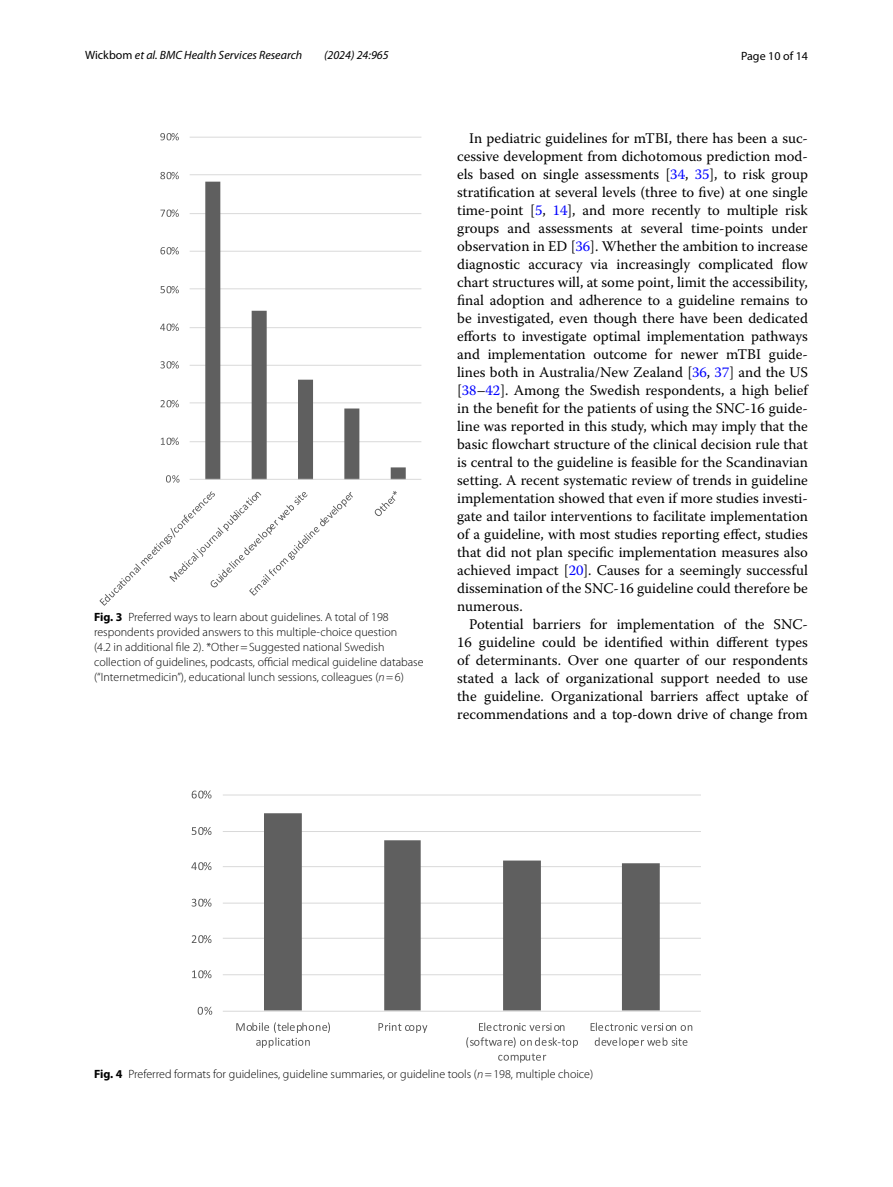
<style>
.page{position:relative;width:893px;height:1187px;background:#fff}
.page>*{position:absolute;margin:0;border:0;box-sizing:border-box;transform-origin:0 0}
.t1{font:14.7px/18px "Warnock Pro";color:#000;text-align:justify}
.t2{font:300 12px/15px "Myriad Pro";color:#000}
.t3{font:italic 12px "Myriad Pro";color:#000}
.t4{font:12px "Myriad Pro";color:#000}
.s1{font-style:normal}
.s2{font-weight:700}
.s3{font-style:italic}
.s4{color:#00f}
</style>
<div class="page">
<hr style="left:190px;top:441px;width:231px;height:1px;background:#d9d9d9">
<hr style="left:190px;top:402px;width:231px;height:1px;background:#d9d9d9">
<hr style="left:190px;top:365px;width:231px;height:1px;background:#d9d9d9">
<hr style="left:190px;top:327px;width:231px;height:1px;background:#d9d9d9">
<hr style="left:190px;top:288px;width:231px;height:1px;background:#d9d9d9">
<hr style="left:190px;top:251px;width:231px;height:1px;background:#d9d9d9">
<hr style="left:190px;top:213px;width:231px;height:1px;background:#d9d9d9">
<hr style="left:190px;top:174px;width:231px;height:1px;background:#d9d9d9">
<hr style="left:190px;top:137px;width:231px;height:1px;background:#d9d9d9">
<svg style="left:205px;top:182px;width:201px;height:297px"></svg>
<hr style="left:190px;top:479px;width:231px;height:1px;background:#d9d9d9">
<svg style="left:166px;top:475px;width:13px;height:7px"></svg>
<svg style="left:161px;top:437px;width:18px;height:8px"></svg>
<svg style="left:160px;top:400px;width:19px;height:7px"></svg>
<svg style="left:160px;top:361px;width:19px;height:7px"></svg>
<svg style="left:160px;top:323px;width:19px;height:8px"></svg>
<svg style="left:160px;top:286px;width:19px;height:7px"></svg>
<svg style="left:160px;top:247px;width:19px;height:7px"></svg>
<svg style="left:160px;top:209px;width:19px;height:8px"></svg>
<svg style="left:160px;top:172px;width:19px;height:7px"></svg>
<svg style="left:160px;top:133px;width:19px;height:7px"></svg>
<svg style="left:99px;top:491px;width:254px;height:114px"></svg>
<svg style="left:375px;top:491px;width:22px;height:25px"></svg>
<hr style="left:223px;top:974px;width:478px;height:1px;background:#d9d9d9">
<hr style="left:223px;top:937px;width:478px;height:1px;background:#d9d9d9">
<hr style="left:223px;top:902px;width:478px;height:1px;background:#d9d9d9">
<hr style="left:223px;top:866px;width:478px;height:1px;background:#d9d9d9">
<hr style="left:223px;top:831px;width:478px;height:1px;background:#d9d9d9">
<hr style="left:223px;top:794px;width:478px;height:1px;background:#d9d9d9">
<svg style="left:264px;top:813px;width:396px;height:197px"></svg>
<hr style="left:223px;top:1010px;width:478px;height:1px;background:#d9d9d9">
<svg style="left:198px;top:1006px;width:14px;height:8px"></svg>
<svg style="left:192px;top:970px;width:19px;height:8px"></svg>
<svg style="left:192px;top:935px;width:19px;height:8px"></svg>
<svg style="left:192px;top:898px;width:19px;height:8px"></svg>
<svg style="left:191px;top:862px;width:20px;height:8px"></svg>
<svg style="left:192px;top:827px;width:19px;height:8px"></svg>
<svg style="left:192px;top:790px;width:19px;height:8px"></svg>
<svg style="left:236px;top:1022px;width:94px;height:25px"></svg>
<svg style="left:378px;top:1023px;width:49px;height:9px"></svg>
<svg style="left:479px;top:1022px;width:85px;height:8px"></svg>
<svg style="left:466px;top:1037px;width:112px;height:10px"></svg>
<svg style="left:498px;top:1053px;width:48px;height:9px"></svg>
<svg style="left:591px;top:1022px;width:101px;height:8px"></svg>
<svg style="left:595px;top:1037px;width:92px;height:10px"></svg>
<p class="t3" style="left:85px;top:48px;width:219px"><span class="s1">Wickbom</span> et al. BMC Health Services Research</p>
<p class="t3" style="left:324px;top:48px;width:66px">(2024) 24:965</p>
<p class="t4" style="left:741px;top:48px;width:68px">Page 10 of 14</p>
<p class="t2" style="left:94px;top:609px;width:331px"><span class="s2">Fig. 3</span> Preferred ways to learn about guidelines. A total of 198 respondents provided answers to this multiple-choice question<br>(4.2 in additional file 2). *Other=Suggested national Swedish collection of guidelines, podcasts, official medical guideline database (“Internetmedicin”), educational lunch sessions, colleagues (<span class="s3">n</span>=6)</p>
<p class="t1" style="left:457px;top:128px;width:352px;text-indent:12px">In pediatric guidelines for mTBI, there has been a suc&shy;cessive development from dichotomous prediction mod&shy;els based on single assessments [<span class="s4">34</span>, <span class="s4">35</span>], to risk group stratification at several levels (three to five) at one single time-point [<span class="s4">5</span>, <span class="s4">14</span>], and more recently to multiple risk groups and assessments at several time-points under observation in ED [<span class="s4">36</span>]. Whether the ambition to increase diagnostic accuracy via increasingly complicated flow chart structures will, at some point, limit the accessibility, final adoption and adherence to a guideline remains to be investigated, even though there have been dedicated efforts to investigate optimal implementation pathways and implementation outcome for newer mTBI guide&shy;lines both in Australia/New Zealand [<span class="s4">36</span>, <span class="s4">37</span>] and the US [<span class="s4">38</span>–<span class="s4">42</span>]. Among the Swedish respondents, a high belief in the benefit for the patients of using the SNC-16 guide&shy;line was reported in this study, which may imply that the basic flowchart structure of the clinical decision rule that is central to the guideline is feasible for the Scandinavian setting. A recent systematic review of trends in guideline implementation showed that even if more studies investi&shy;gate and tailor interventions to facilitate implementation of a guideline, with most studies reporting effect, studies that did not plan specific implementation measures also achieved impact [<span class="s4">20</span>]. Causes for a seemingly successful dissemination of the SNC-16 guideline could therefore be numerous.</p>
<p class="t1" style="left:457px;top:614px;width:352px;text-indent:12px">Potential barriers for implementation of the SNC-16 guideline could be identified within different types of determinants. Over one quarter of our respondents stated a lack of organizational support needed to use the guideline. Organizational barriers affect uptake of recommendations and a top-down drive of change from</p>
<p class="t2" style="left:94px;top:1066px;width:501px"><span class="s2">Fig. 4</span> Preferred formats for guidelines, guideline summaries, or guideline tools (<span class="s3">n</span>=198, multiple choice)</p>
</div>
